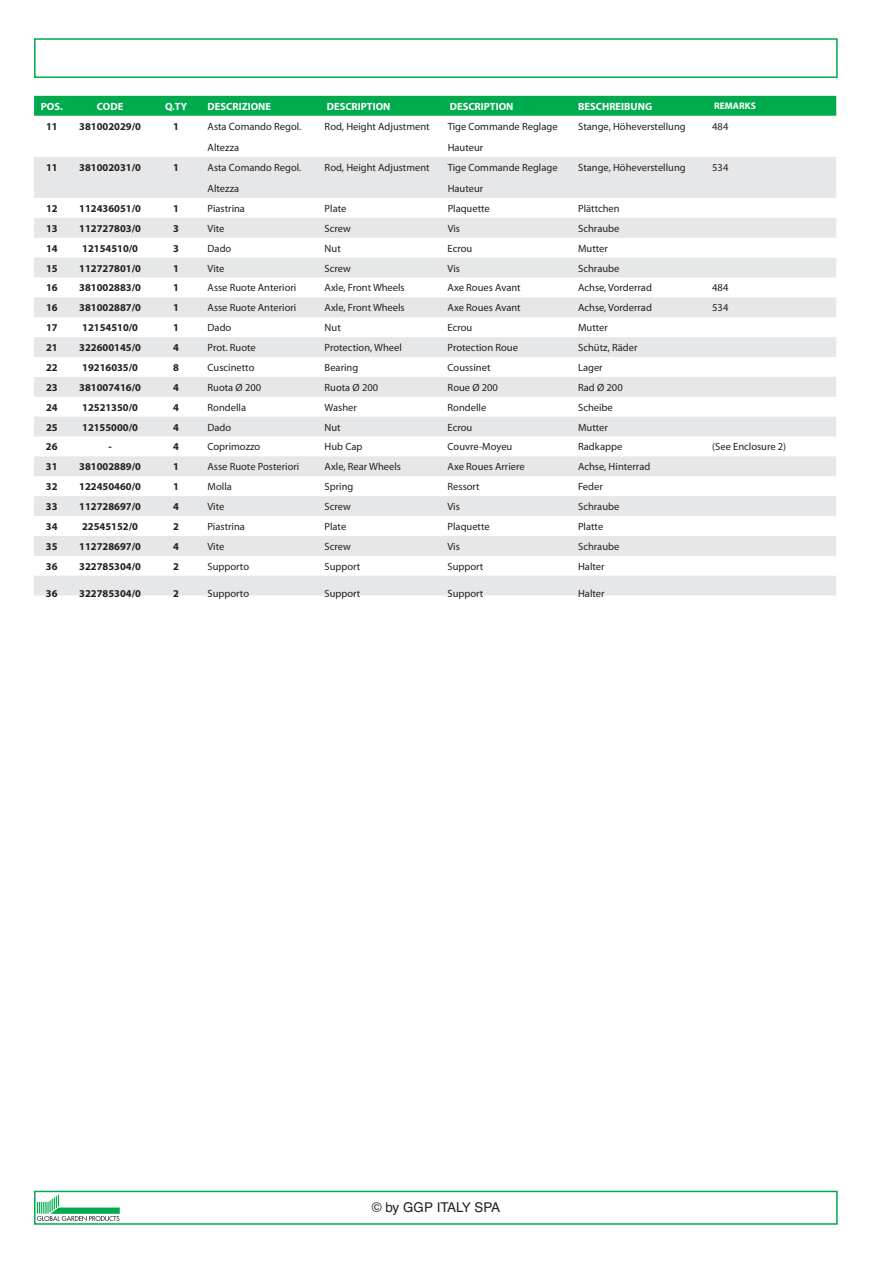
<style>
.page{position:relative;width:893px;height:1263px;background:#fff}
.page>*{position:absolute;margin:0;border:0;box-sizing:border-box;transform-origin:0 0}
.t1{font:13.5px "Helvetica";color:#231f20}
.t2{font:10.5px/21.3px "Myriad Pro";color:#231f20}
.t3{font:700 10.5px "Myriad Pro";color:#231f20}
.t4{font:700 10.5px "Myriad Pro";color:#fff}
.t5{font:700 9.6px "Myriad Pro";color:#fff}
</style>
<div class="page">
<div style="left:34px;top:1191px;width:804px;height:34px;border:2px solid #00ab4d"></div>
<svg style="left:37px;top:1194px;width:83px;height:27px"></svg>
<div style="left:34px;top:38px;width:804px;height:40px;border:2px solid #00ab4d"></div>
<div style="left:34px;top:96px;width:802px;height:20px;background:#00ab4d"></div>
<svg style="left:34px;top:157px;width:802px;height:438px;fill:#e6e7e9"></svg>
<p class="t4" style="left:41px;top:99px;width:24px">POS.</p>
<p class="t4" style="left:97px;top:99px;width:28px">CODE</p>
<p class="t4" style="left:165px;top:99px;width:23px">Q.TY</p>
<p class="t4" style="left:208px;top:99px;width:65px">DESCRIZIONE</p>
<p class="t4" style="left:327px;top:99px;width:65px">DESCRIPTION</p>
<p class="t4" style="left:450px;top:99px;width:65px">DESCRIPTION</p>
<p class="t4" style="left:578px;top:99px;width:76px">BESCHREIBUNG</p>
<p class="t5" style="left:714px;top:99px;width:43px">REMARKS</p>
<p class="t3" style="left:46px;top:119px;width:13px">11</p>
<p class="t3" style="left:79px;top:119px;width:63px">381002029/0</p>
<p class="t3" style="left:173px;top:119px;width:7px">1</p>
<p class="t2" style="left:208px;top:115px;width:95px">Asta Comando Regol.<br>Altezza</p>
<p class="t2" style="left:325px;top:115px;width:107px">Rod, Height Adjustment</p>
<p class="t2" style="left:448px;top:115px;width:111px">Tige Commande Reglage<br>Hauteur</p>
<p class="t2" style="left:578px;top:115px;width:109px">Stange, Höheverstellung</p>
<p class="t2" style="left:712px;top:115px;width:18px">484</p>
<p class="t3" style="left:46px;top:160px;width:13px">11</p>
<p class="t3" style="left:79px;top:160px;width:63px">381002031/0</p>
<p class="t3" style="left:173px;top:160px;width:7px">1</p>
<p class="t2" style="left:208px;top:156px;width:95px">Asta Comando Regol.<br>Altezza</p>
<p class="t2" style="left:325px;top:156px;width:107px">Rod, Height Adjustment</p>
<p class="t2" style="left:448px;top:156px;width:111px">Tige Commande Reglage<br>Hauteur</p>
<p class="t2" style="left:578px;top:156px;width:109px">Stange, Höheverstellung</p>
<p class="t2" style="left:712px;top:156px;width:18px">534</p>
<p class="t3" style="left:46px;top:201px;width:13px">12</p>
<p class="t3" style="left:79px;top:201px;width:63px">112436051/0</p>
<p class="t3" style="left:173px;top:201px;width:7px">1</p>
<p class="t2" style="left:208px;top:198px;width:39px">Piastrina</p>
<p class="t2" style="left:325px;top:198px;width:23px">Plate</p>
<p class="t2" style="left:448px;top:198px;width:44px">Plaquette</p>
<p class="t2" style="left:578px;top:198px;width:43px">Plättchen</p>
<p class="t3" style="left:46px;top:221px;width:13px">13</p>
<p class="t3" style="left:79px;top:221px;width:63px">112727803/0</p>
<p class="t3" style="left:173px;top:221px;width:7px">3</p>
<p class="t2" style="left:208px;top:217px;width:18px">Vite</p>
<p class="t2" style="left:325px;top:217px;width:28px">Screw</p>
<p class="t2" style="left:448px;top:217px;width:14px">Vis</p>
<p class="t2" style="left:578px;top:217px;width:43px">Schraube</p>
<p class="t3" style="left:46px;top:241px;width:13px">14</p>
<p class="t3" style="left:82px;top:241px;width:57px">12154510/0</p>
<p class="t3" style="left:173px;top:241px;width:7px">3</p>
<p class="t2" style="left:208px;top:237px;width:25px">Dado</p>
<p class="t2" style="left:325px;top:237px;width:18px">Nut</p>
<p class="t2" style="left:448px;top:237px;width:26px">Ecrou</p>
<p class="t2" style="left:578px;top:237px;width:31px">Mutter</p>
<p class="t3" style="left:46px;top:261px;width:13px">15</p>
<p class="t3" style="left:79px;top:261px;width:63px">112727801/0</p>
<p class="t3" style="left:173px;top:261px;width:7px">1</p>
<p class="t2" style="left:208px;top:257px;width:18px">Vite</p>
<p class="t2" style="left:325px;top:257px;width:28px">Screw</p>
<p class="t2" style="left:448px;top:257px;width:14px">Vis</p>
<p class="t2" style="left:578px;top:257px;width:43px">Schraube</p>
<p class="t3" style="left:46px;top:281px;width:13px">16</p>
<p class="t3" style="left:79px;top:281px;width:63px">381002883/0</p>
<p class="t3" style="left:173px;top:281px;width:7px">1</p>
<p class="t2" style="left:208px;top:277px;width:90px">Asse Ruote Anteriori</p>
<p class="t2" style="left:325px;top:277px;width:82px">Axle, Front Wheels</p>
<p class="t2" style="left:448px;top:277px;width:75px">Axe Roues Avant</p>
<p class="t2" style="left:578px;top:277px;width:75px">Achse, Vorderrad</p>
<p class="t2" style="left:712px;top:277px;width:18px">484</p>
<p class="t3" style="left:46px;top:301px;width:13px">16</p>
<p class="t3" style="left:79px;top:301px;width:63px">381002887/0</p>
<p class="t3" style="left:173px;top:301px;width:7px">1</p>
<p class="t2" style="left:208px;top:297px;width:90px">Asse Ruote Anteriori</p>
<p class="t2" style="left:325px;top:297px;width:82px">Axle, Front Wheels</p>
<p class="t2" style="left:448px;top:297px;width:75px">Axe Roues Avant</p>
<p class="t2" style="left:578px;top:297px;width:75px">Achse, Vorderrad</p>
<p class="t2" style="left:712px;top:297px;width:18px">534</p>
<p class="t3" style="left:46px;top:321px;width:13px">17</p>
<p class="t3" style="left:82px;top:321px;width:57px">12154510/0</p>
<p class="t3" style="left:173px;top:321px;width:7px">1</p>
<p class="t2" style="left:208px;top:317px;width:25px">Dado</p>
<p class="t2" style="left:325px;top:317px;width:18px">Nut</p>
<p class="t2" style="left:448px;top:317px;width:26px">Ecrou</p>
<p class="t2" style="left:578px;top:317px;width:31px">Mutter</p>
<p class="t3" style="left:46px;top:341px;width:13px">21</p>
<p class="t3" style="left:79px;top:341px;width:63px">322600145/0</p>
<p class="t3" style="left:173px;top:341px;width:7px">4</p>
<p class="t2" style="left:208px;top:337px;width:50px">Prot. Ruote</p>
<p class="t2" style="left:325px;top:337px;width:79px">Protection, Wheel</p>
<p class="t2" style="left:448px;top:337px;width:72px">Protection Roue</p>
<p class="t2" style="left:578px;top:337px;width:61px">Schütz, Räder</p>
<p class="t3" style="left:46px;top:360px;width:13px">22</p>
<p class="t3" style="left:82px;top:360px;width:57px">19216035/0</p>
<p class="t3" style="left:173px;top:360px;width:7px">8</p>
<p class="t2" style="left:208px;top:357px;width:48px">Cuscinetto</p>
<p class="t2" style="left:325px;top:357px;width:35px">Bearing</p>
<p class="t2" style="left:448px;top:357px;width:44px">Coussinet</p>
<p class="t2" style="left:578px;top:357px;width:26px">Lager</p>
<p class="t3" style="left:46px;top:380px;width:13px">23</p>
<p class="t3" style="left:79px;top:380px;width:63px">381007416/0</p>
<p class="t3" style="left:173px;top:380px;width:7px">4</p>
<p class="t2" style="left:208px;top:376px;width:55px">Ruota Ø 200</p>
<p class="t2" style="left:325px;top:376px;width:55px">Ruota Ø 200</p>
<p class="t2" style="left:448px;top:376px;width:52px">Roue Ø 200</p>
<p class="t2" style="left:578px;top:376px;width:46px">Rad Ø 200</p>
<p class="t3" style="left:46px;top:400px;width:13px">24</p>
<p class="t3" style="left:82px;top:400px;width:57px">12521350/0</p>
<p class="t3" style="left:173px;top:400px;width:7px">4</p>
<p class="t2" style="left:208px;top:396px;width:40px">Rondella</p>
<p class="t2" style="left:325px;top:396px;width:34px">Washer</p>
<p class="t2" style="left:448px;top:396px;width:40px">Rondelle</p>
<p class="t2" style="left:578px;top:396px;width:36px">Scheibe</p>
<p class="t3" style="left:46px;top:420px;width:13px">25</p>
<p class="t3" style="left:82px;top:420px;width:57px">12155000/0</p>
<p class="t3" style="left:173px;top:420px;width:7px">4</p>
<p class="t2" style="left:208px;top:416px;width:25px">Dado</p>
<p class="t2" style="left:325px;top:416px;width:18px">Nut</p>
<p class="t2" style="left:448px;top:416px;width:26px">Ecrou</p>
<p class="t2" style="left:578px;top:416px;width:31px">Mutter</p>
<p class="t3" style="left:46px;top:440px;width:13px">26</p>
<p class="t3" style="left:108px;top:440px;width:5px">-</p>
<p class="t3" style="left:173px;top:440px;width:7px">4</p>
<p class="t2" style="left:208px;top:436px;width:54px">Coprimozzo</p>
<p class="t2" style="left:325px;top:436px;width:39px">Hub Cap</p>
<p class="t2" style="left:448px;top:436px;width:66px">Couvre-Moyeu</p>
<p class="t2" style="left:578px;top:436px;width:46px">Radkappe</p>
<p class="t2" style="left:712px;top:436px;width:76px">(See Enclosure 2)</p>
<p class="t3" style="left:46px;top:460px;width:13px">31</p>
<p class="t3" style="left:79px;top:460px;width:63px">381002889/0</p>
<p class="t3" style="left:173px;top:460px;width:7px">1</p>
<p class="t2" style="left:208px;top:456px;width:93px">Asse Ruote Posteriori</p>
<p class="t2" style="left:325px;top:456px;width:78px">Axle, Rear Wheels</p>
<p class="t2" style="left:448px;top:456px;width:79px">Axe Roues Arriere</p>
<p class="t2" style="left:578px;top:456px;width:74px">Achse, Hinterrad</p>
<p class="t3" style="left:46px;top:480px;width:13px">32</p>
<p class="t3" style="left:79px;top:480px;width:63px">122450460/0</p>
<p class="t3" style="left:173px;top:480px;width:7px">1</p>
<p class="t2" style="left:208px;top:476px;width:26px">Molla</p>
<p class="t2" style="left:325px;top:476px;width:30px">Spring</p>
<p class="t2" style="left:448px;top:476px;width:34px">Ressort</p>
<p class="t2" style="left:578px;top:476px;width:26px">Feder</p>
<p class="t3" style="left:46px;top:500px;width:13px">33</p>
<p class="t3" style="left:79px;top:500px;width:63px">112728697/0</p>
<p class="t3" style="left:173px;top:500px;width:7px">4</p>
<p class="t2" style="left:208px;top:496px;width:18px">Vite</p>
<p class="t2" style="left:325px;top:496px;width:28px">Screw</p>
<p class="t2" style="left:448px;top:496px;width:14px">Vis</p>
<p class="t2" style="left:578px;top:496px;width:43px">Schraube</p>
<p class="t3" style="left:46px;top:519px;width:13px">34</p>
<p class="t3" style="left:82px;top:519px;width:57px">22545152/0</p>
<p class="t3" style="left:173px;top:519px;width:7px">2</p>
<p class="t2" style="left:208px;top:516px;width:39px">Piastrina</p>
<p class="t2" style="left:325px;top:516px;width:23px">Plate</p>
<p class="t2" style="left:448px;top:516px;width:44px">Plaquette</p>
<p class="t2" style="left:578px;top:516px;width:27px">Platte</p>
<p class="t3" style="left:46px;top:539px;width:13px">35</p>
<p class="t3" style="left:79px;top:539px;width:63px">112728697/0</p>
<p class="t3" style="left:173px;top:539px;width:7px">4</p>
<p class="t2" style="left:208px;top:535px;width:18px">Vite</p>
<p class="t2" style="left:325px;top:535px;width:28px">Screw</p>
<p class="t2" style="left:448px;top:535px;width:14px">Vis</p>
<p class="t2" style="left:578px;top:535px;width:43px">Schraube</p>
<p class="t3" style="left:46px;top:559px;width:13px">36</p>
<p class="t3" style="left:79px;top:559px;width:63px">322785304/0</p>
<p class="t3" style="left:173px;top:559px;width:7px">2</p>
<p class="t2" style="left:208px;top:555px;width:43px">Supporto</p>
<p class="t2" style="left:325px;top:555px;width:37px">Support</p>
<p class="t2" style="left:448px;top:555px;width:37px">Support</p>
<p class="t2" style="left:578px;top:555px;width:28px">Halter</p>
<p class="t3" style="left:46px;top:587px;width:13px">36</p>
<p class="t3" style="left:79px;top:587px;width:63px">322785304/0</p>
<p class="t3" style="left:173px;top:587px;width:7px">2</p>
<p class="t2" style="left:208px;top:583px;width:43px">Supporto</p>
<p class="t2" style="left:325px;top:583px;width:37px">Support</p>
<p class="t2" style="left:448px;top:583px;width:37px">Support</p>
<p class="t2" style="left:578px;top:583px;width:28px">Halter</p>
<p class="t1" style="left:372px;top:1196px;width:130px">© by GGP ITALY SPA</p>
</div>
